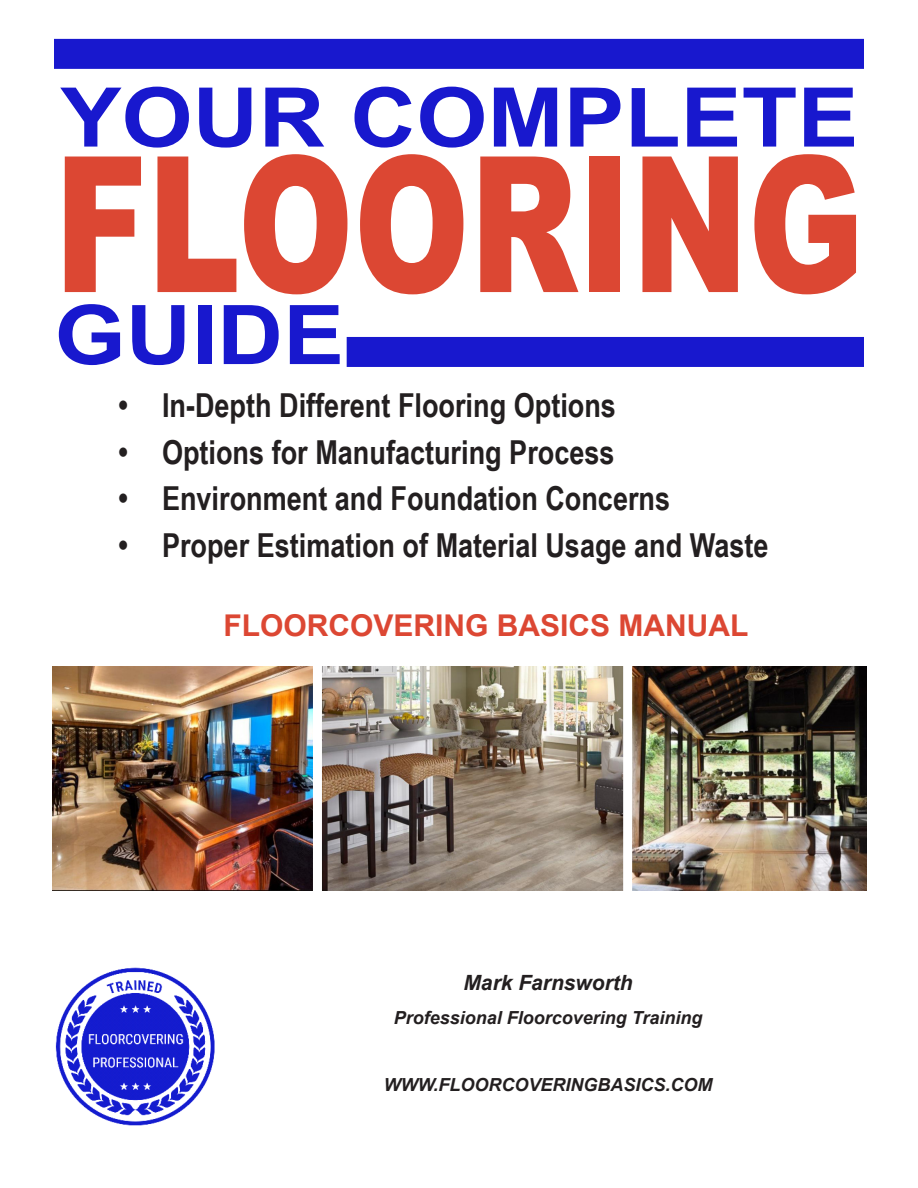
<style>
.page{position:relative;width:918px;height:1188px;background:#fff}
.page>*{position:absolute;margin:0;border:0;box-sizing:border-box;transform-origin:0 0}
.t1{font:900 189.3px "Arial";color:#dc4733;scale:.74 1}
.t2{font:700 82.35px "Arial";color:#1818ce;scale:1.11 1}
.t3{font:700 33px "Arial Narrow";color:#231f20}
.t4{font:700 30px "Arial";color:#dc4733}
.t5{font:italic 700 21px "Arial";color:#231f20}
.t6{font:italic 700 18px "Arial";color:#231f20}
</style>
<div class="page">
<img style="left:55px;top:967px;width:160px;height:159px">
<img style="left:585px;top:667px;width:281px;height:224px">
<img style="left:52px;top:666px;width:261px;height:224px">
<img style="left:322px;top:666px;width:301px;height:224px">
<div style="left:54px;top:39px;width:810px;height:30px;background:#1818ce"></div>
<div style="left:347px;top:337px;width:517px;height:30px;background:#1818ce"></div>
<div style="left:623px;top:661px;width:9px;height:235px;background:#fff"></div>
<p class="t2" style="left:60px;top:60px;width:721px">YOUR COMPLETE</p>
<p class="t1" style="left:54px;top:87px;width:1096px">FLOORING</p>
<p class="t2" style="left:54px;top:277px;width:263px">GUIDE</p>
<p class="t3" style="left:118px;top:381px;width:499px">• In-Depth Different Flooring Options</p>
<p class="t3" style="left:118px;top:427px;width:498px">• Options for Manufacturing Process</p>
<p class="t3" style="left:118px;top:474px;width:553px">• Environment and Foundation Concerns</p>
<p class="t3" style="left:118px;top:520px;width:652px">• Proper Estimation of Material Usage and Waste</p>
<p class="t4" style="left:224px;top:604px;width:526px">FLOORCOVERING BASICS MANUAL</p>
<p class="t5" style="left:464px;top:969px;width:171px">Mark Farnsworth</p>
<p class="t6" style="left:394px;top:1005px;width:310px">Professional Floorcovering Training</p>
<p class="t6" style="left:384px;top:1072px;width:330px">WWW.FLOORCOVERINGBASICS.COM</p>
</div>
